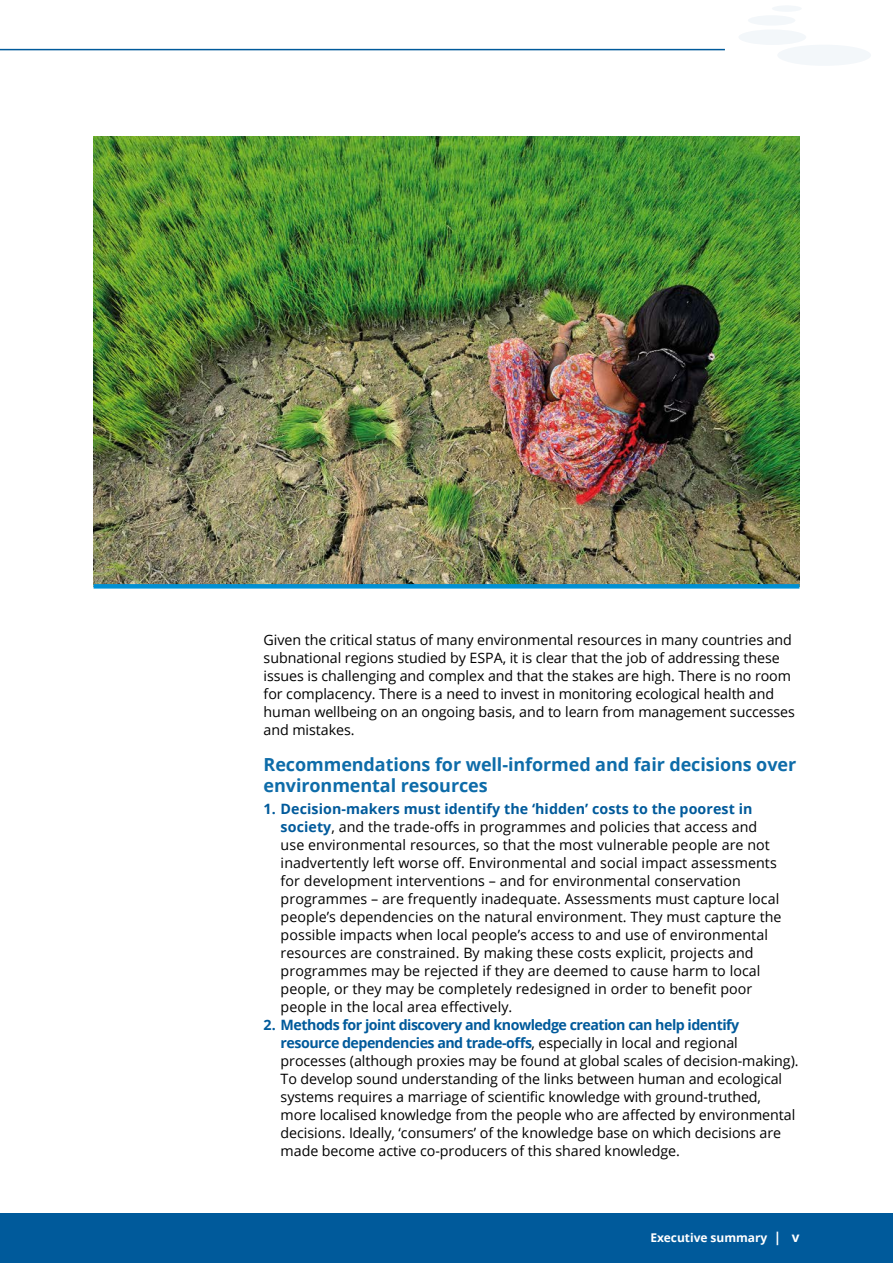
<style>
.page{position:relative;width:893px;height:1263px;background:#fff}
.page>*{position:absolute;margin:0;border:0;box-sizing:border-box;transform-origin:0 0}
.Heading_2{font:700 18px/21px "Open Sans";letter-spacing:-.005em;color:#0e6ca9}
.Body{font:14.25px/18px "Open Sans";letter-spacing:-.005em;color:#000}
.t1{font:700 12px "Open Sans";letter-spacing:-.005em;color:#fff}
.s1{font-weight:700;color:#005a9b}
.s2{font-size:13.5px}
</style>
<div class="page">
<div style="left:777px;top:45px;width:94px;height:21px;background:#f3f7fa;border-radius:50%"></div>
<div style="left:738px;top:29px;width:68px;height:16px;background:#f3f7fa;border-radius:50%"></div>
<div style="left:748px;top:15px;width:47px;height:11px;background:#f3f7fa;border-radius:50%"></div>
<div style="left:772px;top:5px;width:30px;height:7px;background:#f3f7fa;border-radius:50%"></div>
<hr style="left:0;top:49px;width:725px;height:1px;background:#005a9b">
<div style="left:0;top:1214px;width:893px;height:49px;background:#005a9b"></div>
<img style="left:94px;top:136px;width:705px;height:448px">
<div style="left:94px;top:584px;width:705px;height:5px;background:#0090d4"></div>
<p class="Body" style="left:264px;top:630px;width:533px">Given the critical status of many environmental resources in many countries and subnational regions studied by ESPA, it is clear that the job of addressing these issues is challenging and complex and that the stakes are high. There is no room for complacency. There is a need to invest in monitoring ecological health and human wellbeing on an ongoing basis, and to learn from management successes and mistakes.</p>
<p class="Heading_2" style="left:264px;top:754px;width:534px">Recommendations for well-informed and fair decisions over environmental resources</p>
<p class="Body" style="left:281px;top:800px;width:502px;text-indent:-17px"><span class="s1">1. Decision-makers must identify the ‘hidden’ costs to the poorest in society</span>, and the trade-offs in programmes and policies that access and use environmental resources, so that the most vulnerable people are not inadvertently left worse off. Environmental and social impact assessments for development interventions – and for environmental conservation programmes – are frequently inadequate. Assessments must capture local people’s dependencies on the natural environment. They must capture the possible impacts when local people’s access to and use of environmental resources are constrained. By making these costs explicit, projects and programmes may be rejected if they are deemed to cause harm to local people, or they may be completely redesigned in order to benefit poor people in the local area effectively.</p>
<p class="Body" style="left:281px;top:1016px;width:519px;text-indent:-17px"><span class="s1">2. Methods for joint discovery and knowledge creation can help identify resource dependencies and trade-offs</span>, especially in local and regional processes (although proxies may be found at global scales of decision-making).<br>To develop sound understanding of the links between human and ecological systems requires a marriage of scientific knowledge with ground-truthed, more localised knowledge from the people who are affected by environmental decisions. Ideally, ‘consumers’ of the knowledge base on which decisions are made become active co-producers of this shared knowledge.</p>
<p class="t1" style="left:650px;top:1229px;width:151px">Executive summary <span class="s2">| v</span></p>
</div>
